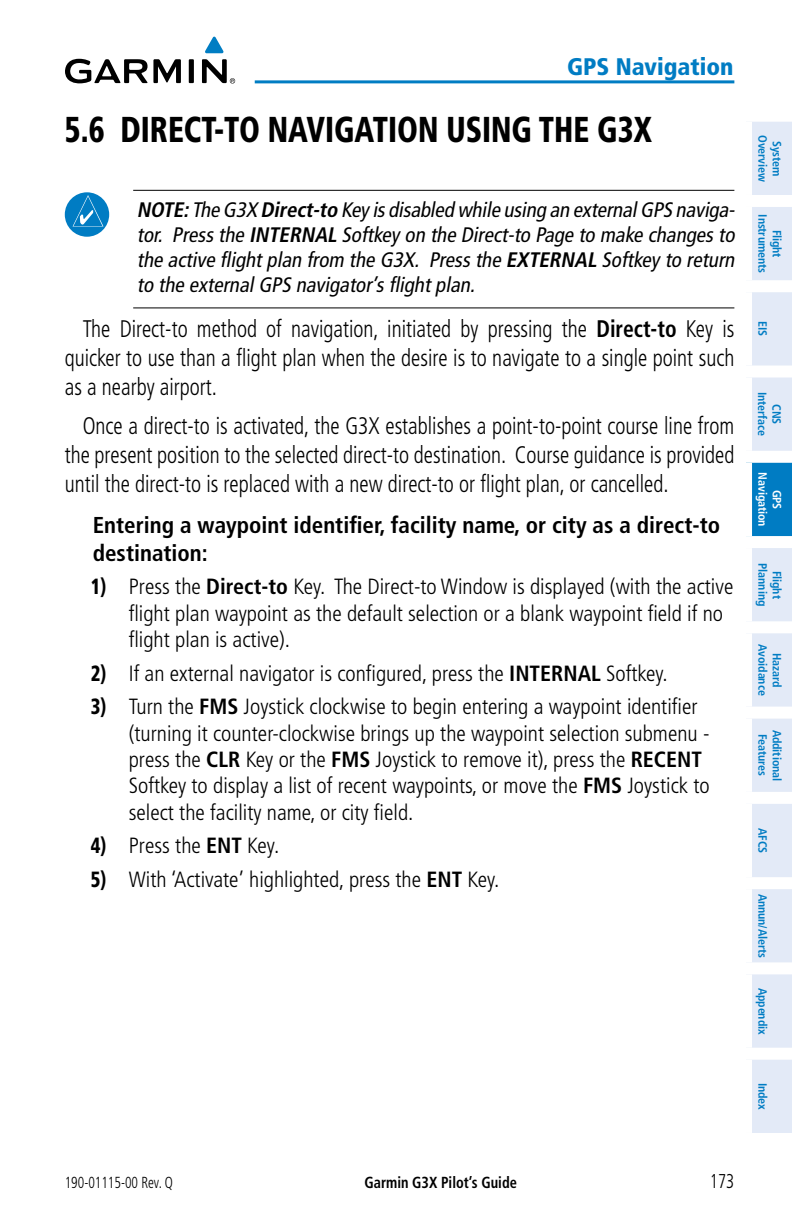
<style>
.page{position:relative;width:792px;height:1224px;background:#fff}
.page>*{position:absolute;margin:0;border:0;box-sizing:border-box;transform-origin:0 0}
.Heading_1{font:900 condensed 36px "Frutiger";color:#000;scale:.85 1}
.G300{font:300 condensed 24px/28.8px "Frutiger";color:#000;text-align:justify;scale:.9 1}
.t1{font:900 condensed 24px "Frutiger";color:#007cc3}
.PROCEDURE_HEAD{font:700 condensed 23px/27.6px "Frutiger";color:#000}
.Procedure{font:300 condensed 22px/26.4px "Frutiger";color:#000}
.NOTE_CAUTION{font:italic condensed 21px/25.2px "Frutiger";color:#000;text-align:justify}
.t2{font:300 condensed 20px "Frutiger";color:#000;scale:.85 1}
.t3{font:700 condensed 16px "Frutiger";color:#000;scale:.9 1}
.t4{font:300 condensed 16px "Frutiger";color:#000;scale:.85 1}
.t5{font:700 condensed 12px/14.4px "Frutiger";letter-spacing:-.01em;color:#007cc3;text-align:center}
.t6{font:700 condensed 12px/14.4px "Frutiger";letter-spacing:-.01em;color:#fff;text-align:center}
.s1{font-weight:700}
.s2{font-weight:900}
</style>
<div class="page">
<div style="left:752px;top:122px;width:40px;height:1011px;background:#e3eaf7"></div>
<div style="left:746px;top:457px;width:46px;height:85px;background:#007cc3"></div>
<div style="left:740px;top:195px;width:52px;height:12px;background:#fff"></div>
<div style="left:740px;top:280px;width:52px;height:12px;background:#fff"></div>
<div style="left:740px;top:366px;width:52px;height:12px;background:#fff"></div>
<div style="left:740px;top:451px;width:52px;height:12px;background:#fff"></div>
<div style="left:740px;top:463px;width:12px;height:73px;background:#fff"></div>
<div style="left:740px;top:536px;width:52px;height:12px;background:#fff"></div>
<div style="left:740px;top:621px;width:52px;height:12px;background:#fff"></div>
<div style="left:740px;top:707px;width:52px;height:12px;background:#fff"></div>
<div style="left:740px;top:792px;width:52px;height:12px;background:#fff"></div>
<div style="left:740px;top:877px;width:52px;height:12px;background:#fff"></div>
<div style="left:740px;top:962px;width:52px;height:12px;background:#fff"></div>
<div style="left:740px;top:1048px;width:52px;height:12px;background:#fff"></div>
<hr style="left:133px;top:190px;width:601px;height:1px;background:#000">
<hr style="left:133px;top:307px;width:601px;height:1px;background:#000">
<div style="left:65px;top:192px;width:44px;height:45px;background:#007cc3;border-radius:50%"></div>
<svg style="left:73px;top:195px;width:30px;height:31px"></svg>
<hr style="left:255px;top:80px;width:479px;height:3px;background:#007dc3">
<svg style="left:205px;top:37px;width:19px;height:16px"></svg>
<svg style="left:65px;top:59px;width:170px;height:24px"></svg>
<p class="t1" style="left:567px;top:52px;width:168px">GPS Navigation</p>
<p class="Heading_1" style="left:65px;top:108px;width:693px">5.6 DIRECT-TO NAVIGATION USING THE G3X</p>
<p class="NOTE_CAUTION" style="left:137px;top:197px;width:604px"><span class="s1">NOTE:</span>The G3X <span class="s1">Direct-to</span> Key isdisabled while using an externalGPS naviga&shy;tor. Pressthe <span class="s1">INTERNAL</span> Softkey on the Direct-to Page to make changesto the active flightplan from the G3X. Pressthe <span class="s1">EXTERNAL</span> Softkey to return to the externalGPS navigator’sflightplan.</p>
<p class="G300" style="left:65px;top:315px;width:746px;text-indent:18px">The Direct-to method of navigation, initiated by pressing the <span class="s1">Direct-to</span> Key is quicker to use than a flight plan when the desire is to navigate to a single point such as a nearby airport.</p>
<p class="G300" style="left:65px;top:412px;width:746px;text-indent:18px">Once a direct-to is activated, the G3X establishes a point-to-point course line from the present position to the selected direct-to destination. Course guidance is provided until the direct-to is replaced with a new direct-to or flight plan, or cancelled.</p>
<p class="PROCEDURE_HEAD" style="left:93px;top:511px;width:629px">Entering a waypoint identifier, facility name, or city as a direct-to destination:</p>
<p class="Procedure" style="left:129px;top:574px;width:606px;text-indent:-38px"><span class="s2">1)</span> Press the <span class="s1">Direct-to</span> Key. The Direct-to Window is displayed (with the active flight plan waypoint as the default selection or a blank waypoint field if no flight plan is active).</p>
<p class="Procedure" style="left:91px;top:660px;width:579px"><span class="s2">2)</span> If an external navigator is configured, press the <span class="s1">INTERNAL</span> Softkey.</p>
<p class="Procedure" style="left:129px;top:694px;width:582px;text-indent:-38px"><span class="s2">3)</span> Turn the <span class="s1">FMS</span> Joystick clockwise to begin entering a waypoint identifier (turning it counter-clockwise brings up the waypoint selection submenu - press the <span class="s1">CLR</span> Key or the <span class="s1">FMS</span> Joystick to remove it), press the <span class="s1">RECENT </span>Softkey to display a list of recent waypoints, or move the <span class="s1">FMS</span> Joystick to select the facility name, or city field.</p>
<p class="Procedure" style="left:91px;top:833px;width:190px"><span class="s2">4)</span> Press the <span class="s1">ENT</span> Key.</p>
<p class="Procedure" style="left:91px;top:867px;width:410px"><span class="s2">5)</span> With ‘Activate’ highlighted, press the <span class="s1">ENT</span> Key.</p>
<p class="t5" style="left:784px;top:135px;width:48px;rotate:90deg">System<br>Overview</p>
<p class="t5" style="left:784px;top:214px;width:60px;rotate:90deg">Flight<br>Instruments</p>
<p class="t5" style="left:770px;top:321px;width:17px;rotate:90deg">EIS</p>
<p class="t5" style="left:784px;top:392px;width:46px;rotate:90deg">CNS<br>Interface</p>
<p class="t6" style="left:784px;top:472px;width:56px;rotate:90deg">GPS<br>Navigation</p>
<p class="t5" style="left:784px;top:563px;width:44px;rotate:90deg">Flight<br>Planning</p>
<p class="t5" style="left:784px;top:644px;width:53px;rotate:90deg">Hazard<br>Avoidance</p>
<p class="t5" style="left:784px;top:730px;width:53px;rotate:90deg">Additional<br>Features</p>
<p class="t5" style="left:770px;top:828px;width:27px;rotate:90deg">AFCS</p>
<p class="t5" style="left:770px;top:894px;width:66px;rotate:90deg">Annun/Alerts</p>
<p class="t5" style="left:770px;top:988px;width:48px;rotate:90deg">Appendix</p>
<p class="t5" style="left:770px;top:1083px;width:29px;rotate:90deg">Index</p>
<p class="t4" style="left:65px;top:1173px;width:129px">190-01115-00 Rev. Q</p>
<p class="t3" style="left:365px;top:1173px;width:171px">Garmin G3X Pilot’s Guide</p>
<p class="t2" style="left:710px;top:1170px;width:30px">173</p>
</div>
